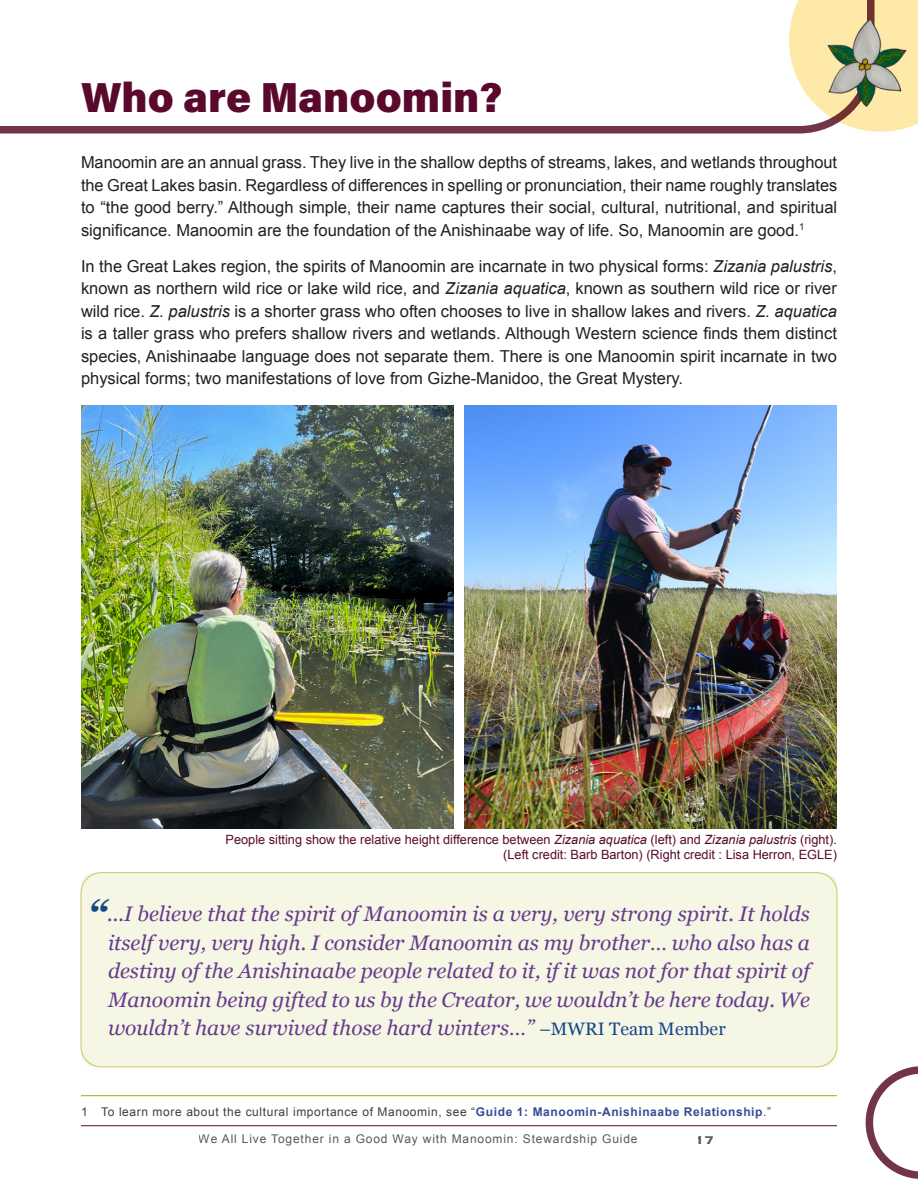
<style>
.page{position:relative;width:918px;height:1188px;background:#fff}
.page>*{position:absolute;margin:0;border:0;box-sizing:border-box;transform-origin:0 0}
.HEADER-Plum{font:42px "Acumin Variable Concept";color:#5a092d}
.QUOTE-A{font:italic 21px/28.5px "Georgia";color:#663b8c;text-align:justify}
.t1{font:16.5px/22.5px "Arial";color:#231f20;text-align:justify}
.t2{font:700 15px "Copperplate";color:#57585a}
.t3{font:12.75px/15px "Arial";color:#5a092d;text-align:right}
.Footnotes{font:12px "Arial";letter-spacing:.05em;color:#3e3e3f}
.t4{font:12px "Arial";letter-spacing:.07em;color:#57585a}
.s1{font-style:italic}
.s2{font-weight:700;font-size:37.5px;color:#15468a}
.s3{font-style:normal;font-size:18px;color:#15468a}
.s4{font-weight:700;color:#354d96}
</style>
<div class="page">
<svg style="left:866px;top:1066px;width:52px;height:113px"></svg>
<hr style="left:81px;top:1125px;width:756px;height:1px;background:#5a092d">
<svg style="left:0;top:126px;width:814px;height:8px;background:#7b4252"></svg>
<hr style="left:81px;top:1095px;width:756px;height:1px;background:#b3b715">
<img style="left:464px;top:405px;width:373px;height:423px">
<img style="left:81px;top:405px;width:373px;height:423px">
<div style="left:81px;top:873px;width:756px;height:194px;background:#f5f6e4;border-radius:14px"></div>
<div style="left:81px;top:872px;width:756px;height:195px;border:1px solid #c8c961;border-radius:20px"></div>
<svg style="left:789px;top:0;width:129px;height:132px"></svg>
<img style="left:828px;top:17px;width:78px;height:91px">
<p class="HEADER-Plum" style="left:81px;top:68px;width:423px">Who are Manoomin?</p>
<p class="t1" style="left:81px;top:151px;width:758px">Manoomin are an annual grass. They live in the shallow depths of streams, lakes, and wetlands throughout the Great Lakes basin. Regardless of differences in spelling or pronunciation, their name roughly translates to “the good berry.” Although simple, their name captures their social, cultural, nutritional, and spiritual significance. Manoomin are the foundation of the Anishinaabe way of life. So, Manoomin are good.<sup>1</sup></p>
<p class="t1" style="left:81px;top:255px;width:758px">In the Great Lakes region, the spirits of Manoomin are incarnate in two physical forms: <span class="s1">Zizania palustris</span>, known as northern wild rice or lake wild rice, and <span class="s1">Zizania aquatica</span>, known as southern wild rice or river wild rice. <span class="s1">Z. palustris</span> is a shorter grass who often chooses to live in shallow lakes and rivers. <span class="s1">Z. aquatica </span>is a taller grass who prefers shallow rivers and wetlands. Although Western science finds them distinct species, Anishinaabe language does not separate them. There is one Manoomin spirit incarnate in two physical forms; two manifestations of love from Gizhe-Manidoo, the Great Mystery.</p>
<p class="t3" style="left:226px;top:832px;width:613px">People sitting show the relative height difference between <span class="s1">Zizania aquatica</span> (left) and <span class="s1">Zizania palustris</span> (right). (Left credit: Barb Barton) (Right credit : Lisa Herron, EGLE)</p>
<p class="QUOTE-A" style="left:108px;top:899px;width:704px;text-indent:-20px"><span class="s2">“</span>...I believe that the spirit of Manoomin is a very, very strong spirit. It holds itself very, very high. I consider Manoomin as my brother… who also has a destiny of the Anishinaabe people related to it, if it was not for that spirit of Manoomin being gifted to us by the Creator, we wouldn’t be here today. We wouldn’t have survived those hard winters…” <span class="s3">–MWRI Team Member</span></p>
<p class="Footnotes" style="left:81px;top:1104px;width:692px">1 To learn more about the cultural importance of Manoomin, see “<span class="s4">Guide 1: Manoomin-Anishinaabe Relationship</span>.”</p>
<p class="t4" style="left:199px;top:1131px;width:440px">We All Live Together in a Good Way with Manoomin: Stewardship Guide</p>
<p class="t2" style="left:696px;top:1130px;width:19px">17</p>
</div>
